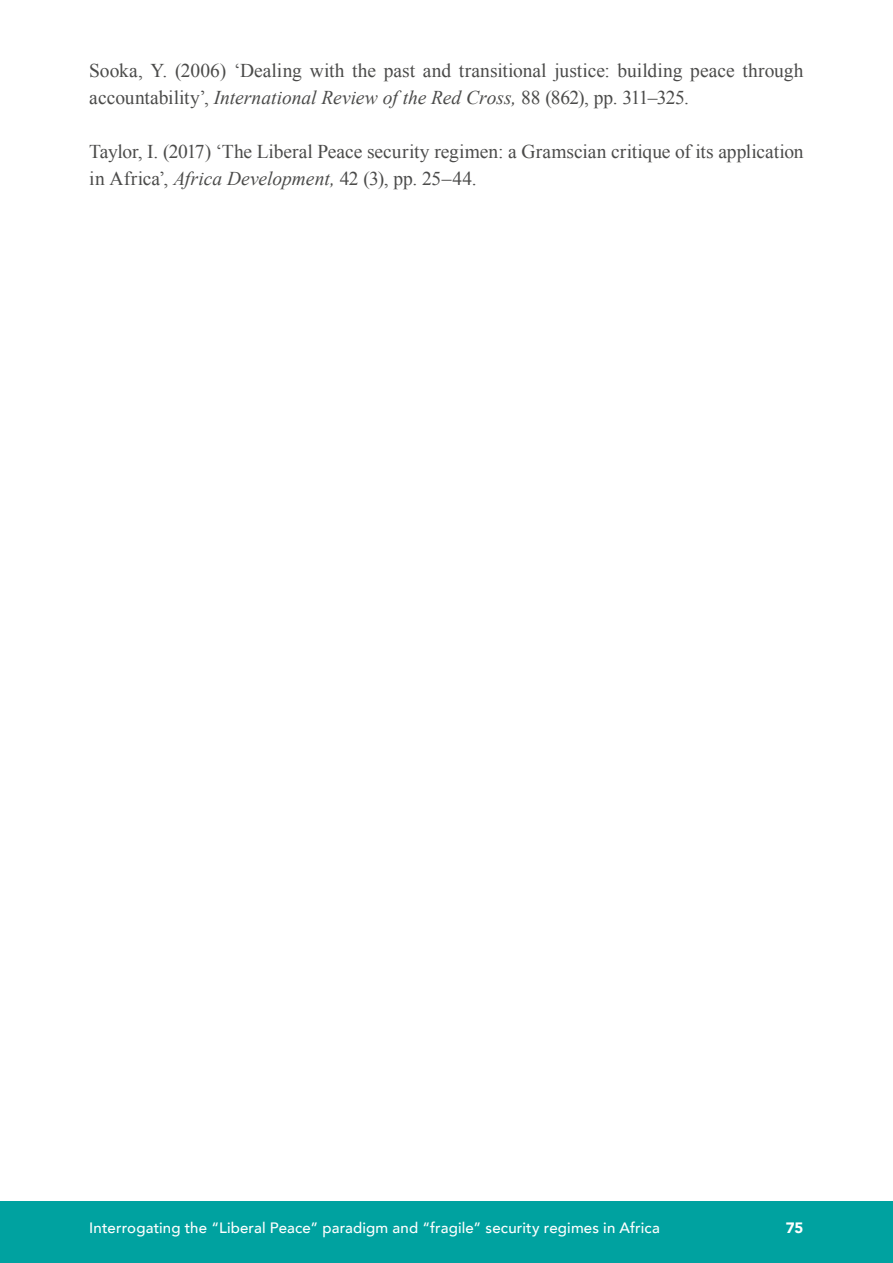
<style>
.page{position:relative;width:893px;height:1263px;background:#fff}
.page>*{position:absolute;margin:0;border:0;box-sizing:border-box;transform-origin:0 0}
.t1{font:19.5px/27px "Times New Roman";color:#4b4b4a}
.t2{font:500 15px "Avenir";letter-spacing:.01em;color:#fff}
.t3{font:900 15px "Avenir";color:#fff}
.s1{font-style:italic}
</style>
<div class="page">
<div style="left:0;top:1201px;width:893px;height:62px;background:#00a2a0"></div>
<p class="t1" style="left:89px;top:56px;width:716px">Sooka, Y. (2006) ‘Dealing with the past and transitional justice: building peace through accountability’, <span class="s1">International Review of the Red Cross,</span> 88 (862), pp. 311–325.</p>
<p class="t1" style="left:89px;top:137px;width:716px">Taylor, I. (2017) ‘The Liberal Peace security regimen: a Gramscian critique of its application in Africa’, <span class="s1">Africa Development,</span> 42 (3), pp. 25–44.</p>
<p class="t2" style="left:89px;top:1214px;width:572px">Interrogating the “Liberal Peace” paradigm and “fragile” security regimes in Africa</p>
<p class="t3" style="left:786px;top:1214px;width:19px">75</p>
</div>
